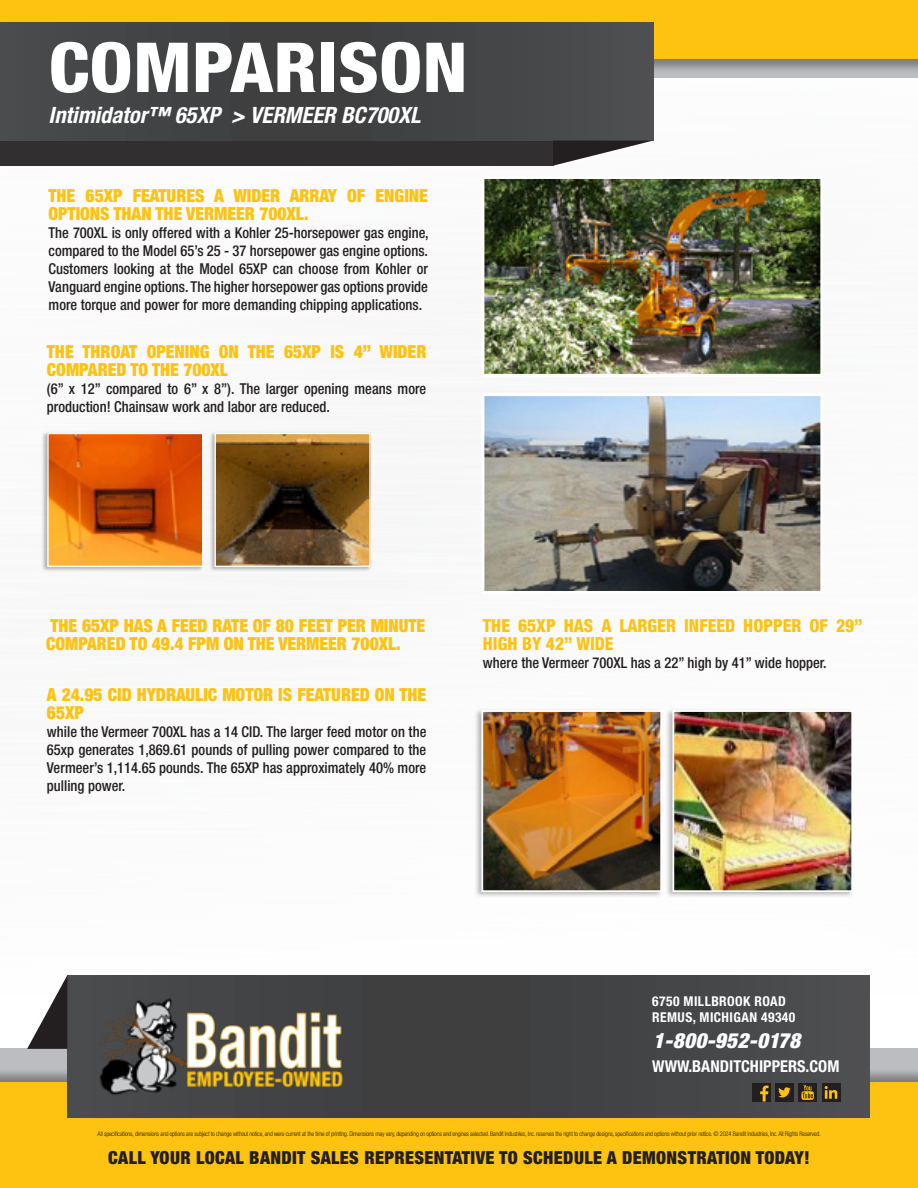
<style>
.page{position:relative;width:918px;height:1188px;background:#fff}
.page>*{position:absolute;margin:0;border:0;box-sizing:border-box;transform-origin:0 0}
.t1{font:800 condensed 69px "Helvetica Neue LT Std";color:#fff;scale:1.1 1}
.t2{font:italic 700 condensed 22.5px "Helvetica Neue LT Std";color:#fff}
.t3{font:italic 900 condensed 21px "Helvetica Neue LT Std";letter-spacing:.02em;color:#fff}
.t4{font:900 condensed 18px/18px "Helvetica Neue LT Std";color:#fec210}
.t5{font:900 condensed 18px "Helvetica Neue LT Std";letter-spacing:.02em;color:#231f20}
.t6{font:800 condensed 18px/18px "Helvetica Neue LT Std";color:#fec210}
.t7{font:700 condensed 16.35px "Helvetica Neue LT Std";color:#fff}
.t8{font:500 condensed 15px/18px "Helvetica Neue LT Std";color:#231f20;text-align:justify}
.t9{font:700 condensed 13.5px "Helvetica Neue LT Std";letter-spacing:.03em;color:#fff}
.t10{font:300 condensed 6.3px "Helvetica Neue LT Std";letter-spacing:-.025em;color:#231f20}
</style>
<div class="page">
<img style="left:485px;top:397px;width:334px;height:193px">
<div style="left:481px;top:393px;width:342px;height:201px;border:3px solid #fff"></div>
<img style="left:485px;top:180px;width:334px;height:193px">
<div style="left:481px;top:176px;width:342px;height:201px;border:3px solid #fff"></div>
<svg style="left:0;top:1049px;width:918px;height:33px;background:#aeafb2"></svg>
<div style="left:0;top:59px;width:918px;height:19px;background:#bcbdc0"></div>
<div style="left:0;top:1082px;width:918px;height:106px;background:#fec210"></div>
<div style="left:67px;top:975px;width:803px;height:142px;background:#424344"></div>
<svg style="left:27px;top:976px;width:40px;height:73px"></svg>
<div style="left:0;top:0;width:918px;height:73px;background:#231f20;opacity:.41"></div>
<div style="left:0;top:0;width:918px;height:59px;background:#fec210"></div>
<div style="left:0;top:133px;width:553px;height:33px;background:#312f30"></div>
<div style="left:0;top:23px;width:653px;height:118px;background:#434445"></div>
<svg style="left:553px;top:141px;width:99px;height:25px"></svg>
<div style="left:798px;top:1083px;width:19px;height:19px;background:#231f20"></div>
<div style="left:752px;top:1083px;width:18px;height:19px;background:#231f20"></div>
<svg style="left:822px;top:1083px;width:18px;height:19px"></svg>
<div style="left:775px;top:1083px;width:19px;height:19px;background:#231f20"></div>
<svg style="left:801px;top:1085px;width:13px;height:15px"></svg>
<svg style="left:760px;top:1086px;width:9px;height:16px"></svg>
<svg style="left:825px;top:1086px;width:12px;height:13px"></svg>
<svg style="left:778px;top:1087px;width:13px;height:10px"></svg>
<img style="left:99px;top:998px;width:244px;height:97px">
<div style="left:474px;top:708px;width:189px;height:191px;background:#231f20;opacity:.32"></div>
<img style="left:484px;top:713px;width:175px;height:176px">
<div style="left:481px;top:710px;width:181px;height:182px;border:2px solid #fff"></div>
<div style="left:665px;top:708px;width:190px;height:191px;background:#231f20;opacity:.32"></div>
<img style="left:675px;top:713px;width:175px;height:176px">
<div style="left:672px;top:710px;width:181px;height:182px;border:2px solid #fff"></div>
<div style="left:41px;top:431px;width:164px;height:141px;background:#231f20;opacity:.32"></div>
<img style="left:49px;top:435px;width:152px;height:130px">
<div style="left:47px;top:433px;width:156px;height:134px;border:1px solid #fff"></div>
<div style="left:209px;top:431px;width:163px;height:141px;background:#231f20;opacity:.32"></div>
<img style="left:217px;top:435px;width:152px;height:130px">
<div style="left:215px;top:433px;width:156px;height:134px;border:1px solid #fff"></div>
<p class="t1" style="left:49px;top:25px;width:382px">COMPARISON</p>
<p class="t2" style="left:49px;top:101px;width:374px">Intimidator™ 65XP &gt; VERMEER BC700XL</p>
<p class="t4" style="left:49px;top:186px;width:381px">THE 65XP FEATURES A WIDER ARRAY OF ENGINE<br>OPTIONS THAN THE VERMEER 700XL.</p>
<p class="t8" style="left:49px;top:223px;width:381px">The 700XL is only offered with a Kohler 25-horsepower gas engine, compared to the Model 65’s 25 - 37 horsepower gas engine options.<br>Customers looking at the Model 65XP can choose from Kohler or Vanguard engine options. The higher horsepower gas options provide more torque and power for more demanding chipping applications.</p>
<p class="t4" style="left:47px;top:342px;width:381px">THE THROAT OPENING ON THE 65XP IS 4” WIDER<br>COMPARED TO THE 700XL</p>
<p class="t8" style="left:47px;top:379px;width:381px">(6” x 12” compared to 6” x 8”). The larger opening means more production! Chainsaw work and labor are reduced.</p>
<p class="t4" style="left:46px;top:616px;width:381px">THE 65XP HAS A FEED RATE OF 80 FEET PER MINUTE<br>COMPARED TO 49.4 FPM ON THE VERMEER 700XL.</p>
<p class="t4" style="left:47px;top:685px;width:381px">A 24.95 CID HYDRAULIC MOTOR IS FEATURED ON THE<br>65XP</p>
<p class="t8" style="left:47px;top:722px;width:381px">while the Vermeer 700XL has a 14 CID. The larger feed motor on the 65xp generates 1,869.61 pounds of pulling power compared to the Vermeer’s 1,114.65 pounds. The 65XP has approximately 40% more pulling power.</p>
<p class="t6" style="left:483px;top:616px;width:381px">THE 65XP HAS A LARGER INFEED HOPPER OF 29”<br>HIGH BY 42” WIDE</p>
<p class="t8" style="left:483px;top:654px;width:345px">where the Vermeer 700XL has a 22” high by 41” wide hopper.</p>
<p class="t9" style="left:652px;top:993px;width:135px">6750 MILLBROOK ROAD</p>
<p class="t9" style="left:652px;top:1009px;width:145px">REMUS, MICHIGAN 49340</p>
<p class="t3" style="left:653px;top:1027px;width:148px">1-800-952-0178</p>
<p class="t7" style="left:652px;top:1056px;width:189px">WWW.BANDITCHIPPERS.COM</p>
<p class="t10" style="left:98px;top:1131px;width:724px">All specifications, dimensions and options are subject to change without notice, and were current at the time of printing. Dimensions may vary, depending on options and engines selected. Bandit Industries, Inc. reserves the right to change designs, specifications and options without prior notice. © 2024 Bandit Industries, Inc. All Rights Reserved.</p>
<p class="t5" style="left:108px;top:1146px;width:703px">CALL YOUR LOCAL BANDIT SALES REPRESENTATIVE TO SCHEDULE A DEMONSTRATION TODAY!</p>
</div>
